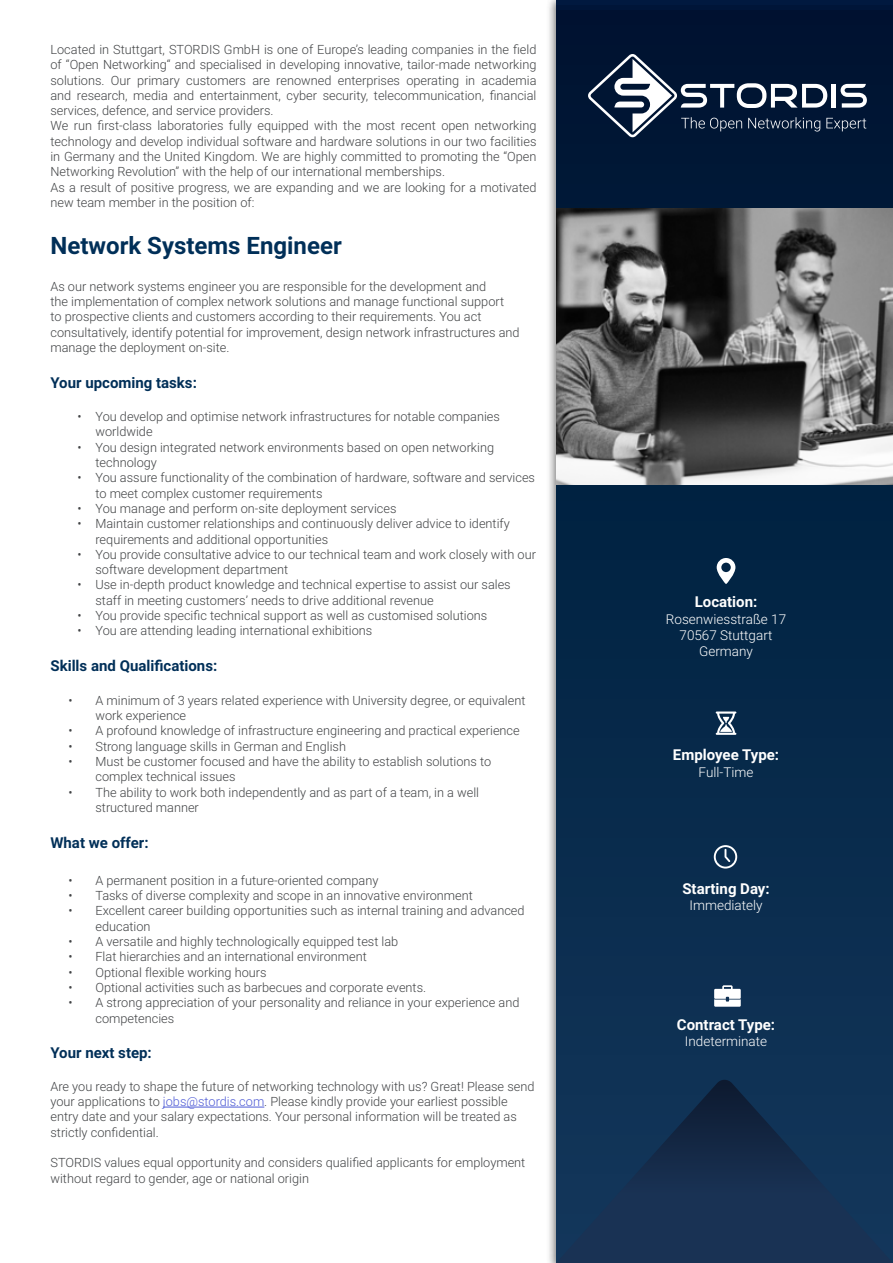
<style>
.page{position:relative;width:893px;height:1263px;background:#fff}
.page>*{position:absolute;margin:0;border:0;box-sizing:border-box;transform-origin:0 0}
.t1{font:700 24px "Roboto";color:#002f58}
.t2{font:700 15px "Roboto";color:#002f58}
.t3{font:700 15px "Roboto";color:#fff}
.t4{font:300 13.5px/16.2px "Roboto";color:#fff;text-align:center}
.t5{font:300 12.75px/15.3px "Roboto";color:#414345}
.s1{color:#4f5cd6}
</style>
<div class="page">
<div style="left:546px;top:0;width:347px;height:1263px;background:#000;opacity:.5"></div>
<svg style="left:556px;top:0;width:337px;height:1080px;background:#062646"></svg>
<svg style="left:588px;top:54px;width:279px;height:83px;background:#31415a"></svg>
<img style="left:556px;top:209px;width:337px;height:275px">
<svg style="left:717px;top:558px;width:18px;height:26px"></svg>
<svg style="left:716px;top:711px;width:20px;height:24px"></svg>
<svg style="left:714px;top:845px;width:23px;height:23px"></svg>
<svg style="left:714px;top:985px;width:27px;height:22px"></svg>
<svg style="left:556px;top:1080px;width:337px;height:183px;background:#143052"></svg>
<hr style="left:163px;top:1107px;width:101px;height:1px;background:#4f5cd6">
<p class="t5" style="left:50px;top:41px;width:488px;text-align:justify">Located in Stuttgart, STORDIS GmbH is one of Europe’s leading companies in the field of “Open Networking“ and specialised in developing innovative, tailor-made networking solutions. Our primary customers are renowned enterprises operating in academia and research, media and entertainment, cyber security, telecommunication, financial services, defence, and service providers.</p>
<p class="t5" style="left:50px;top:118px;width:487px;text-align:justify">We run first-class laboratories fully equipped with the most recent open networking technology and develop individual software and hardware solutions in our two facilities in Germany and the United Kingdom. We are highly committed to promoting the “Open Networking Revolution” with the help of our international memberships.</p>
<p class="t5" style="left:50px;top:179px;width:488px">As a result of positive progress, we are expanding and we are looking for a motivated new team member in the position of:</p>
<p class="t1" style="left:50px;top:228px;width:293px">Network Systems Engineer</p>
<p class="t5" style="left:50px;top:278px;width:471px">As our network systems engineer you are responsible for the development and<br>the implementation of complex network solutions and manage functional support<br>to prospective clients and customers according to their requirements. You act consultatively, identify potential for improvement, design network infrastructures and manage the deployment on-site.</p>
<p class="t2" style="left:50px;top:372px;width:148px">Your upcoming tasks:</p>
<p class="t5" style="left:95px;top:408px;width:406px;text-indent:-18px">• You develop and optimise network infrastructures for notable companies worldwide</p>
<p class="t5" style="left:95px;top:439px;width:400px;text-indent:-18px">• You design integrated network environments based on open networking technology</p>
<p class="t5" style="left:95px;top:470px;width:441px;text-indent:-18px">• You assure functionality of the combination of hardware, software and services to meet complex customer requirements</p>
<p class="t5" style="left:77px;top:500px;width:321px">• You manage and perform on-site deployment services</p>
<p class="t5" style="left:95px;top:516px;width:416px;text-indent:-18px">• Maintain customer relationships and continuously deliver advice to identify requirements and additional opportunities</p>
<p class="t5" style="left:95px;top:546px;width:442px;text-indent:-18px">• You provide consultative advice to our technical team and work closely with our software development department</p>
<p class="t5" style="left:95px;top:577px;width:417px;text-indent:-18px">• Use in-depth product knowledge and technical expertise to assist our sales staff in meeting customers’ needs to drive additional revenue</p>
<p class="t5" style="left:77px;top:607px;width:411px">• You provide specific technical support as well as customised solutions</p>
<p class="t5" style="left:77px;top:623px;width:296px">• You are attending leading international exhibitions</p>
<p class="t2" style="left:50px;top:655px;width:168px">Skills and Qualifications:</p>
<p class="t5" style="left:95px;top:692px;width:431px;text-indent:-27px">• A minimum of 3 years related experience with University degree, or equivalent work experience</p>
<p class="t5" style="left:68px;top:723px;width:453px">• A profound knowledge of infrastructure engineering and practical experience</p>
<p class="t5" style="left:68px;top:738px;width:279px">• Strong language skills in German and English</p>
<p class="t5" style="left:95px;top:753px;width:397px;text-indent:-27px">• Must be customer focused and have the ability to establish solutions to complex technical issues</p>
<p class="t5" style="left:95px;top:784px;width:385px;text-indent:-27px">• The ability to work both independently and as part of a team, in a well structured manner</p>
<p class="t2" style="left:50px;top:832px;width:100px">What we offer:</p>
<p class="t5" style="left:68px;top:872px;width:311px">• A permanent position in a future-oriented company</p>
<p class="t5" style="left:68px;top:887px;width:406px">• Tasks of diverse complexity and scope in an innovative environment</p>
<p class="t5" style="left:95px;top:903px;width:431px;text-indent:-27px">• Excellent career building opportunities such as internal training and advanced education</p>
<p class="t5" style="left:68px;top:933px;width:331px">• A versatile and highly technologically equipped test lab</p>
<p class="t5" style="left:68px;top:948px;width:300px">• Flat hierarchies and an international environment</p>
<p class="t5" style="left:68px;top:964px;width:200px">• Optional flexible working hours</p>
<p class="t5" style="left:68px;top:979px;width:359px">• Optional activities such as barbecues and corporate events.</p>
<p class="t5" style="left:95px;top:994px;width:425px;line-height:16.2px;text-indent:-27px">• A strong appreciation of your personality and reliance in your experience and competencies</p>
<p class="t2" style="left:50px;top:1042px;width:103px">Your next step:</p>
<p class="t5" style="left:50px;top:1078px;width:485px">Are you ready to shape the future of networking technology with us? Great! Please send your applications to <span class="s1">jobs@stordis.com</span>. Please kindly provide your earliest possible entry date and your salary expectations. Your personal information will be treated as strictly confidential.</p>
<p class="t5" style="left:50px;top:1155px;width:476px">STORDIS values equal opportunity and considers qualified applicants for employment without regard to gender, age or national origin</p>
<p class="t3" style="left:695px;top:592px;width:64px">Location:</p>
<p class="t4" style="left:666px;top:610px;width:122px">Rosenwiesstraße 17<br>70567 Stuttgart<br>Germany</p>
<p class="t3" style="left:673px;top:745px;width:108px">Employee Type:</p>
<p class="t4" style="left:699px;top:763px;width:56px">Full-Time</p>
<p class="t3" style="left:682px;top:878px;width:89px">Starting Day:</p>
<p class="t4" style="left:689px;top:897px;width:75px">Immediately</p>
<p class="t3" style="left:677px;top:1014px;width:100px">Contract Type:</p>
<p class="t4" style="left:685px;top:1032px;width:84px">Indeterminate</p>
</div>
